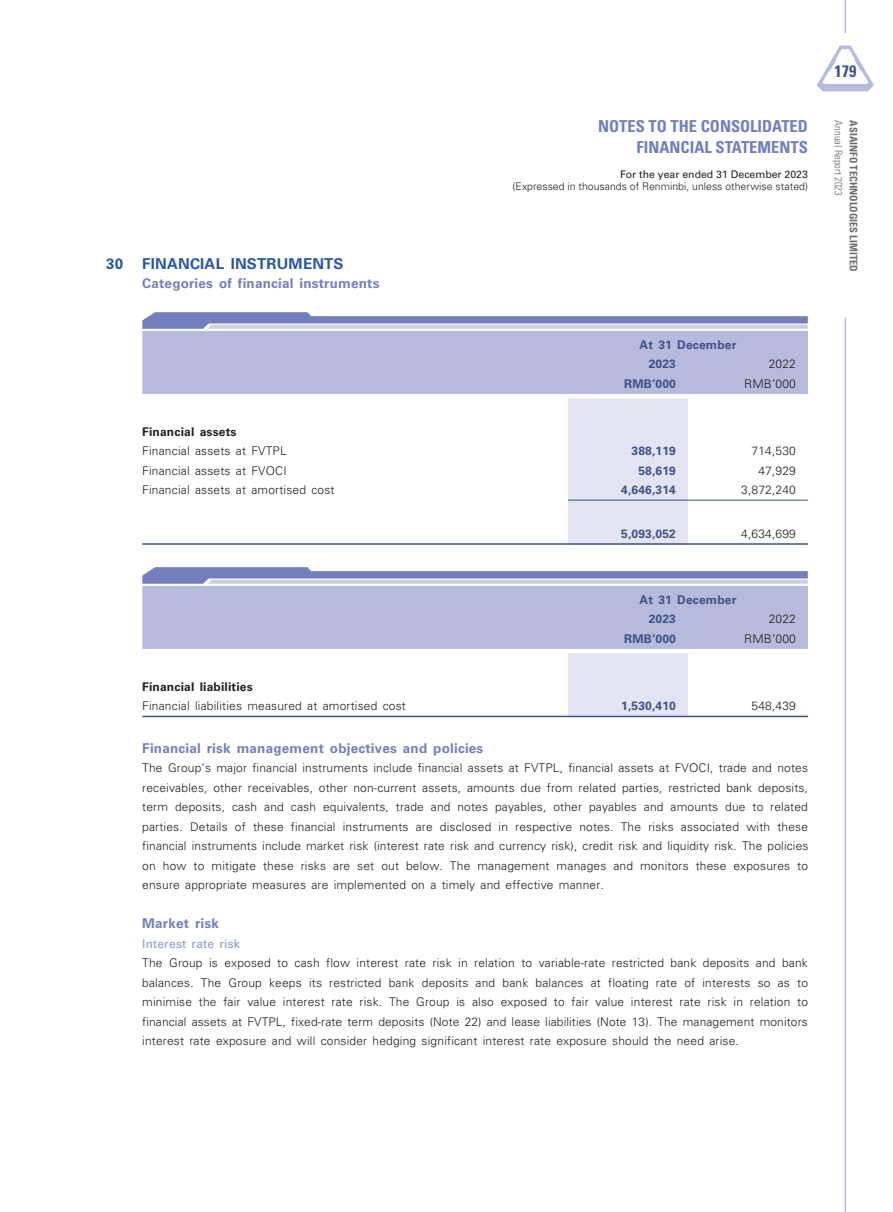
<style>
.page{position:relative;width:893px;height:1212px;background:#fff}
.page>*{position:absolute;margin:0;border:0;box-sizing:border-box;transform-origin:0 0}
.t1{font:700 condensed 16.5px/21px "Univers LT Std";color:#737fbd;text-align:right}
.t2{font:700 condensed 16.5px "Univers LT Std";color:#405187}
._03_H1{font:700 15px "Univers LT Std";letter-spacing:.015em;color:#2b56a5}
._04___H2{font:700 13.5px "Univers LT Std";letter-spacing:.015em;color:#737fbd}
._01_Body_Text{font:300 12px/19.5px "Univers LT Std";letter-spacing:.015em;color:#231f20;text-align:justify}
._15_Table_Stub{font:300 12px "Univers LT Std";letter-spacing:.015em;color:#231f20}
._01_Body_Text-2{font:700 12px "Univers LT Std";letter-spacing:.015em;color:#405187}
._15_Table_Stub-2{font:700 12px "Univers LT Std";letter-spacing:.015em;color:#231f20}
._05_____H3{font:12px "Univers LT Std";letter-spacing:.015em;color:#8d96ca}
.t3{font:300 10.5px "Univers LT Std";color:#231f20}
.t4{font:10.5px "Univers LT Std";color:#231f20}
.t5{font:700 condensed 10.5px "Univers LT Std";color:#6c6d70}
.t6{font:300 condensed 10.5px "Univers LT Std";color:#6c6d70}
</style>
<div class="page">
<hr style="left:845px;top:317px;width:1px;height:895px;background:#b6badc">
<hr style="left:845px;top:0;width:1px;height:33px;background:#b6badc">
<svg style="left:817px;top:46px;width:57px;height:45px"></svg>
<svg style="left:142px;top:312px;width:666px;height:231px"></svg>
<hr style="left:568px;top:500px;width:120px;height:1px;background:#405187">
<hr style="left:688px;top:500px;width:120px;height:1px;background:#405187">
<hr style="left:142px;top:543px;width:426px;height:2px;background:#405187">
<hr style="left:568px;top:543px;width:120px;height:2px;background:#405187">
<hr style="left:688px;top:543px;width:120px;height:2px;background:#405187">
<svg style="left:142px;top:567px;width:666px;height:149px"></svg>
<hr style="left:142px;top:716px;width:426px;height:1px;background:#405187">
<hr style="left:568px;top:716px;width:120px;height:1px;background:#405187">
<hr style="left:688px;top:716px;width:120px;height:1px;background:#405187">
<p class="_03_H1" style="left:106px;top:254px;width:18px">30</p>
<p class="_03_H1" style="left:142px;top:254px;width:203px">FINANCIAL INSTRUMENTS</p>
<p class="_04___H2" style="left:142px;top:275px;width:239px">Categories of financial instruments</p>
<h1 class="t1" style="left:598px;top:116px;width:211px">NOTES TO THE CONSOLIDATED<br>FINANCIAL STATEMENTS</h1>
<p class="t4" style="left:620px;top:168px;width:189px">For the year ended 31 December 2023</p>
<p class="t3" style="left:513px;top:179px;width:297px">(Expressed in thousands of Renminbi, unless otherwise stated)</p>
<p class="_01_Body_Text-2" style="left:639px;top:338px;width:98px">At 31 December</p>
<p class="_01_Body_Text-2" style="left:649px;top:357px;width:29px">2023</p>
<p class="_01_Body_Text" style="left:769px;top:354px;width:29px">2022</p>
<p class="_01_Body_Text-2" style="left:624px;top:377px;width:53px">RMB’000</p>
<p class="_01_Body_Text" style="left:744px;top:374px;width:53px">RMB’000</p>
<p class="_15_Table_Stub-2" style="left:142px;top:425px;width:96px">Financial assets</p>
<p class="_15_Table_Stub" style="left:142px;top:444px;width:146px">Financial assets at FVTPL</p>
<p class="_01_Body_Text-2" style="left:632px;top:444px;width:46px">388,119</p>
<p class="_01_Body_Text" style="left:752px;top:441px;width:46px">714,530</p>
<p class="_15_Table_Stub" style="left:142px;top:463px;width:146px">Financial assets at FVOCI</p>
<p class="_01_Body_Text-2" style="left:638px;top:464px;width:39px">58,619</p>
<p class="_01_Body_Text" style="left:758px;top:461px;width:39px">47,929</p>
<p class="_15_Table_Stub" style="left:142px;top:483px;width:194px">Financial assets at amortised cost</p>
<p class="_01_Body_Text-2" style="left:621px;top:483px;width:56px">4,646,314</p>
<p class="_01_Body_Text" style="left:741px;top:480px;width:56px">3,872,240</p>
<p class="_01_Body_Text-2" style="left:621px;top:527px;width:56px">5,093,052</p>
<p class="_01_Body_Text" style="left:741px;top:524px;width:56px">4,634,699</p>
<p class="_01_Body_Text-2" style="left:639px;top:593px;width:98px">At 31 December</p>
<p class="_01_Body_Text-2" style="left:649px;top:612px;width:29px">2023</p>
<p class="_01_Body_Text" style="left:769px;top:609px;width:29px">2022</p>
<p class="_01_Body_Text-2" style="left:624px;top:632px;width:53px">RMB’000</p>
<p class="_01_Body_Text" style="left:744px;top:629px;width:53px">RMB’000</p>
<p class="_15_Table_Stub-2" style="left:142px;top:680px;width:112px">Financial liabilities</p>
<p class="_15_Table_Stub" style="left:142px;top:699px;width:265px">Financial liabilities measured at amortised cost</p>
<p class="_01_Body_Text-2" style="left:621px;top:699px;width:56px">1,530,410</p>
<p class="_01_Body_Text" style="left:752px;top:696px;width:46px">548,439</p>
<p class="_04___H2" style="left:142px;top:740px;width:343px">Financial risk management objectives and policies</p>
<p class="_01_Body_Text" style="left:142px;top:758px;width:668px">The Group’s major financial instruments include financial assets at FVTPL, financial assets at FVOCI, trade and notes receivables, other receivables, other non-current assets, amounts due from related parties, restricted bank deposits, term deposits, cash and cash equivalents, trade and notes payables, other payables and amounts due to related parties. Details of these financial instruments are disclosed in respective notes. The risks associated with these financial instruments include market risk (interest rate risk and currency risk), credit risk and liquidity risk. The policies on how to mitigate these risks are set out below. The management manages and monitors these exposures to ensure appropriate measures are implemented on a timely and effective manner.</p>
<p class="_04___H2" style="left:142px;top:915px;width:78px">Market risk</p>
<p class="_05_____H3" style="left:142px;top:936px;width:99px">Interest rate risk</p>
<p class="_01_Body_Text" style="left:142px;top:953px;width:667px">The Group is exposed to cash flow interest rate risk in relation to variable-rate restricted bank deposits and bank balances. The Group keeps its restricted bank deposits and bank balances at floating rate of interests so as to minimise the fair value interest rate risk. The Group is also exposed to fair value interest rate risk in relation to financial assets at FVTPL, fixed-rate term deposits (Note 22) and lease liabilities (Note 13). The management monitors interest rate exposure and will consider hedging significant interest rate exposure should the need arise.</p>
<h1 class="t2" style="left:834px;top:61px;width:23px">179</h1>
<p class="t6" style="left:845px;top:120px;width:77px;rotate:90deg">Annual Report 2023</p>
<p class="t5" style="left:860px;top:120px;width:153px;rotate:90deg">ASIAINFO TECHNOLOGIES LIMITED</p>
</div>
